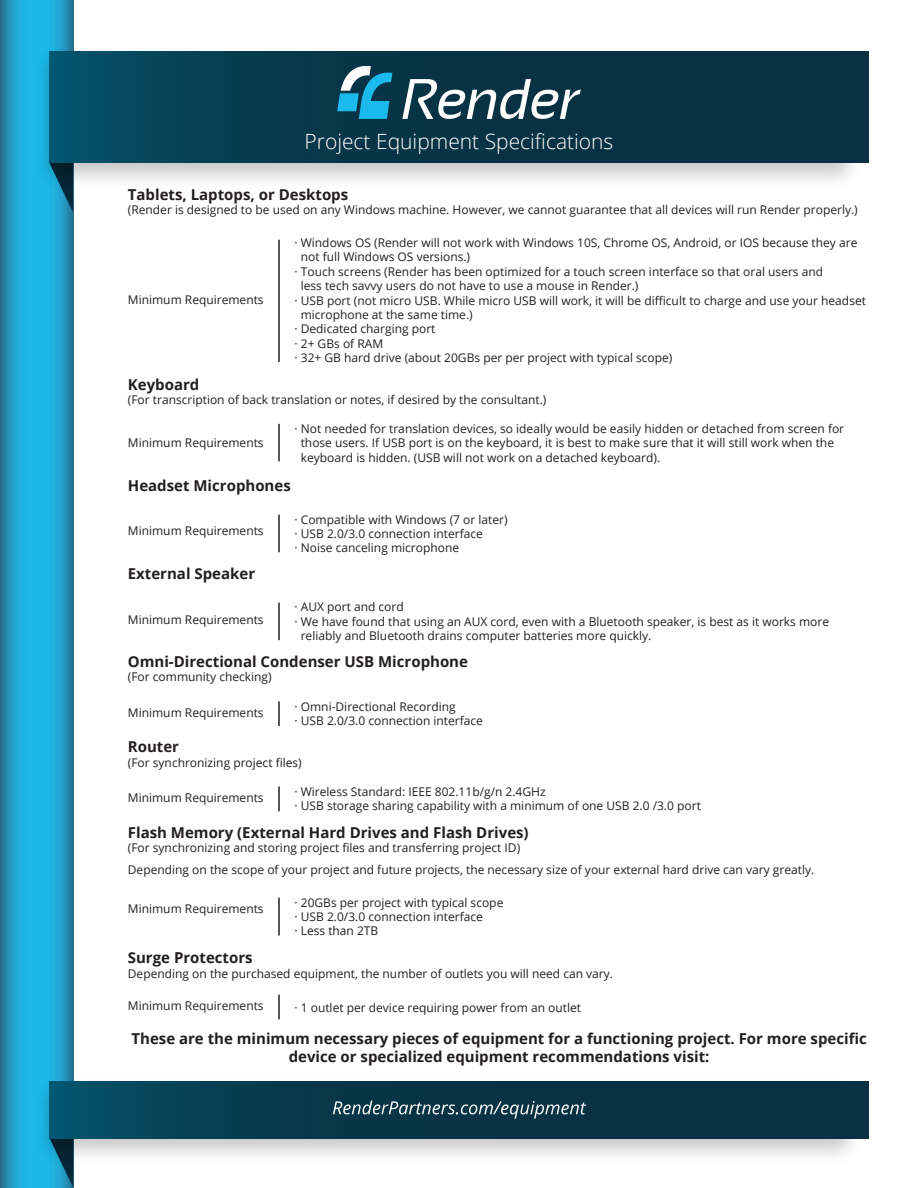
<style>
.page{position:relative;width:918px;height:1188px;background:#fff}
.page>*{position:absolute;margin:0;border:0;box-sizing:border-box;transform-origin:0 0}
.t1{font:300 21px "Open Sans";color:#fff}
.t2{font:700 15px/18px "Open Sans";color:#231f20;text-align:center}
.t3{font:12px/14.4px "Open Sans";color:#231f20}
</style>
<div class="page">
<svg style="left:0;top:0;width:73px;height:1188px;background:#20a3ce"></svg>
<svg style="left:49px;top:196px;width:24px;height:16px"></svg>
<img style="left:27px;top:40px;width:842px;height:156px">
<svg style="left:49px;top:1172px;width:24px;height:16px"></svg>
<svg style="left:49px;top:52px;width:820px;height:111px;background:#07384b"></svg>
<img style="left:27px;top:1070px;width:841px;height:102px">
<svg style="left:49px;top:1082px;width:820px;height:56px;background:#07384b"></svg>
<svg style="left:333px;top:1101px;width:253px;height:18px;background:#375b69"></svg>
<svg style="left:402px;top:79px;width:179px;height:40px"></svg>
<svg style="left:337px;top:66px;width:55px;height:53px;background:#2b84a0"></svg>
<hr style="left:278px;top:240px;width:2px;height:122px;background:#231f20">
<hr style="left:278px;top:424px;width:2px;height:37px;background:#231f20">
<hr style="left:278px;top:515px;width:2px;height:37px;background:#231f20">
<hr style="left:278px;top:603px;width:2px;height:37px;background:#231f20">
<hr style="left:278px;top:701px;width:2px;height:25px;background:#231f20">
<hr style="left:278px;top:787px;width:2px;height:24px;background:#231f20">
<hr style="left:278px;top:898px;width:2px;height:37px;background:#231f20">
<hr style="left:278px;top:995px;width:2px;height:24px;background:#231f20">
<h1 class="t1" style="left:305px;top:127px;width:310px">Project Equipment Specifications</h1>
<p class="t2" style="left:128px;top:185px;width:222px">Tablets, Laptops, or Desktops</p>
<p class="t3" style="left:128px;top:202px;width:732px">(Render is designed to be used on any Windows machine. However, we cannot guarantee that all devices will run Render properly.)</p>
<p class="t3" style="left:294px;top:235px;width:564px">· Windows OS (Render will not work with Windows 10S, Chrome OS, Android, or IOS because they are</p>
<p class="t3" style="left:301px;top:250px;width:171px">not full Windows OS versions.)</p>
<p class="t3" style="left:294px;top:264px;width:530px">· Touch screens (Render has been optimized for a touch screen interface so that oral users and</p>
<p class="t3" style="left:301px;top:278px;width:339px">less tech savvy users do not have to use a mouse in Render.)</p>
<p class="t3" style="left:294px;top:293px;width:573px">· USB port (not micro USB. While micro USB will work, it will be difficult to charge and use your headset</p>
<p class="t3" style="left:301px;top:307px;width:174px">microphone at the same time.)</p>
<p class="t3" style="left:294px;top:322px;width:143px">· Dedicated charging port</p>
<p class="t3" style="left:294px;top:336px;width:90px">· 2+ GBs of RAM</p>
<p class="t3" style="left:294px;top:350px;width:380px">· 32+ GB hard drive (about 20GBs per per project with typical scope)</p>
<p class="t3" style="left:128px;top:292px;width:137px">Minimum Requirements</p>
<p class="t2" style="left:128px;top:375px;width:73px">Keyboard</p>
<p class="t3" style="left:128px;top:392px;width:420px">(For transcription of back translation or notes, if desired by the consultant.)</p>
<p class="t3" style="left:301px;top:421px;width:545px;text-indent:-6px">· Not needed for translation devices, so ideally would be easily hidden or detached from screen for those users. If USB port is on the keyboard, it is best to make sure that it will still work when the keyboard is hidden. (USB will not work on a detached keyboard).</p>
<p class="t3" style="left:128px;top:435px;width:137px">Minimum Requirements</p>
<p class="t2" style="left:128px;top:476px;width:164px">Headset Microphones</p>
<p class="t3" style="left:128px;top:523px;width:137px">Minimum Requirements</p>
<p class="t2" style="left:128px;top:564px;width:129px">External Speaker</p>
<p class="t3" style="left:294px;top:512px;width:215px">· Compatible with Windows (7 or later) · USB 2.0/3.0 connection interface<br>· Noise canceling microphone</p>
<p class="t3" style="left:294px;top:599px;width:111px">· AUX port and cord</p>
<p class="t3" style="left:294px;top:614px;width:536px">· We have found that using an AUX cord, even with a Bluetooth speaker, is best as it works more</p>
<p class="t3" style="left:301px;top:628px;width:352px">reliably and Bluetooth drains computer batteries more quickly.</p>
<p class="t3" style="left:128px;top:613px;width:137px">Minimum Requirements</p>
<p class="t2" style="left:128px;top:652px;width:342px">Omni-Directional Condenser USB Microphone</p>
<p class="t3" style="left:128px;top:670px;width:145px">(For community checking)</p>
<p class="t3" style="left:294px;top:699px;width:190px">· Omni-Directional Recording<br>· USB 2.0/3.0 connection interface</p>
<p class="t3" style="left:128px;top:705px;width:137px">Minimum Requirements</p>
<p class="t2" style="left:128px;top:737px;width:53px">Router</p>
<p class="t3" style="left:128px;top:755px;width:175px">(For synchronizing project files)</p>
<p class="t3" style="left:294px;top:784px;width:408px">· Wireless Standard: IEEE 802.11b/g/n 2.4GHz<br>· USB storage sharing capability with a minimum of one USB 2.0 /3.0 port</p>
<p class="t3" style="left:128px;top:790px;width:137px">Minimum Requirements</p>
<p class="t2" style="left:128px;top:823px;width:402px">Flash Memory (External Hard Drives and Flash Drives)</p>
<p class="t3" style="left:128px;top:836px;width:688px;line-height:21.6px">(For synchronizing and storing project files and transferring project ID)<br>Depending on the scope of your project and future projects, the necessary size of your external hard drive can vary greatly.</p>
<p class="t3" style="left:295px;top:895px;width:210px">· 20GBs per project with typical scope · USB 2.0/3.0 connection interface<br>· Less than 2TB</p>
<p class="t3" style="left:128px;top:901px;width:137px">Minimum Requirements</p>
<p class="t2" style="left:128px;top:949px;width:126px">Surge Protectors</p>
<p class="t3" style="left:128px;top:966px;width:487px">Depending on the purchased equipment, the number of outlets you will need can vary.</p>
<p class="t3" style="left:128px;top:998px;width:137px">Minimum Requirements</p>
<p class="t3" style="left:294px;top:1000px;width:288px">· 1 outlet per device requiring power from an outlet</p>
<p class="t2" style="left:131px;top:1029px;width:737px">These are the minimum necessary pieces of equipment for a functioning project. For more specific device or specialized equipment recommendations visit:</p>
</div>
